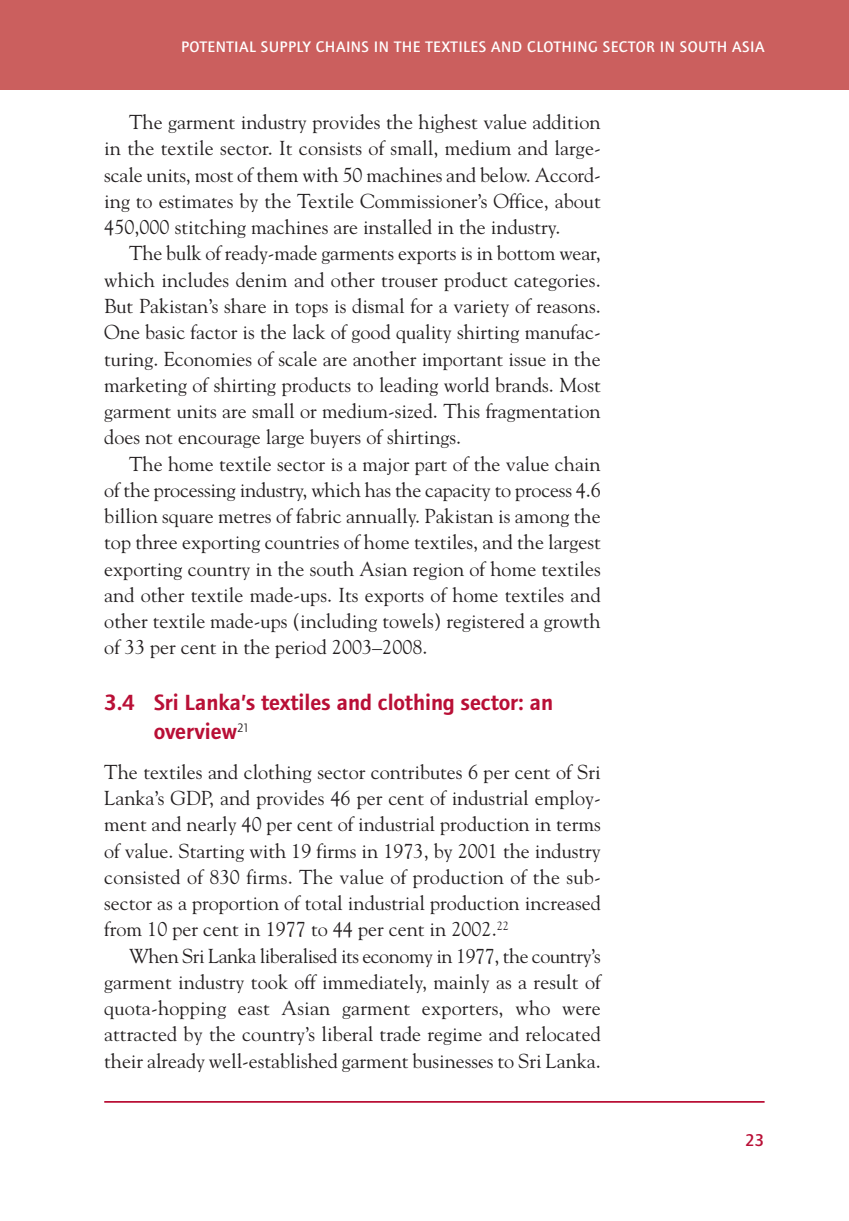
<style>
.page{position:relative;width:849px;height:1221px;background:#fff}
.page>*{position:absolute;margin:0;border:0;box-sizing:border-box;transform-origin:0 0}
.t1{font:600 22.75px/28px "Foundry Journal";color:#b90f36}
.t2{font:20.12px/26.2px "Goudy";color:#231f20;text-align:justify}
.t3{font:500 17.5px "Foundry Journal";color:#b90f36}
.t4{font:500 15.75px "Foundry Journal";letter-spacing:.03em;color:#fff}
</style>
<div class="page">
<div style="left:15px;top:0;width:833px;height:89px;background:#cb5f5e"></div>
<div style="left:0;top:0;width:15px;height:89px;background:#cb5f5e"></div>
<hr style="left:104px;top:1100px;width:660px;height:2px;background:#b90f36">
<p class="t4" style="left:181px;top:41px;width:584px">POTENTIAL SUPPLY CHAINS IN THE TEXTILES AND CLOTHING SECTOR IN SOUTH ASIA</p>
<p class="t2" style="left:104px;top:109px;width:498px;text-indent:25px">The garment industry provides the highest value addition in the textile sector. It consists of small, medium and large&shy;scale units, most of them with 50 machines and below. Accord&shy;ing to estimates by the Textile Commissioner’s Office, about 450,000 stitching machines are installed in the industry.</p>
<p class="t2" style="left:104px;top:240px;width:498px;text-indent:25px">The bulk of ready-made garments exports is in bottom wear, which includes denim and other trouser product categories.<br>But Pakistan’s share in tops is dismal for a variety of reasons.<br>One basic factor is the lack of good quality shirting manufac&shy;turing. Economies of scale are another important issue in the marketing of shirting products to leading world brands. Most garment units are small or medium-sized. This fragmentation does not encourage large buyers of shirtings.</p>
<p class="t2" style="left:104px;top:450px;width:498px;text-indent:25px">The home textile sector is a major part of the value chain of the processing industry, which has the capacity to process 4.6 billion square metres of fabric annually. Pakistan is among the top three exporting countries of home textiles, and the largest exporting country in the south Asian region of home textiles and other textile made-ups. Its exports of home textiles and other textile made-ups (including towels) registered a growth of 33 per cent in the period 2003–2008.</p>
<p class="t1" style="left:154px;top:690px;width:401px;text-indent:-49px">3.4 Sri Lanka’s textiles and clothing sector: an overview<sup>21</sup></p>
<p class="t2" style="left:104px;top:758px;width:498px">The textiles and clothing sector contributes 6 per cent of Sri Lanka’s GDP, and provides 46 per cent of industrial employ&shy;ment and nearly 40 per cent of industrial production in terms of value. Starting with 19 firms in 1973, by 2001 the industry consisted of 830 firms. The value of production of the sub&shy;sector as a proportion of total industrial production increased from 10 per cent in 1977 to 44 per cent in 2002.<sup>22</sup></p>
<p class="t2" style="left:104px;top:942px;width:498px;text-indent:25px">When Sri Lanka liberalised its economy in 1977, the country’s garment industry took off immediately, mainly as a result of quota-hopping east Asian garment exporters, who were attracted by the country’s liberal trade regime and relocated their already well-established garment businesses to Sri Lanka.</p>
<p class="t3" style="left:745px;top:1133px;width:21px">23</p>
</div>
